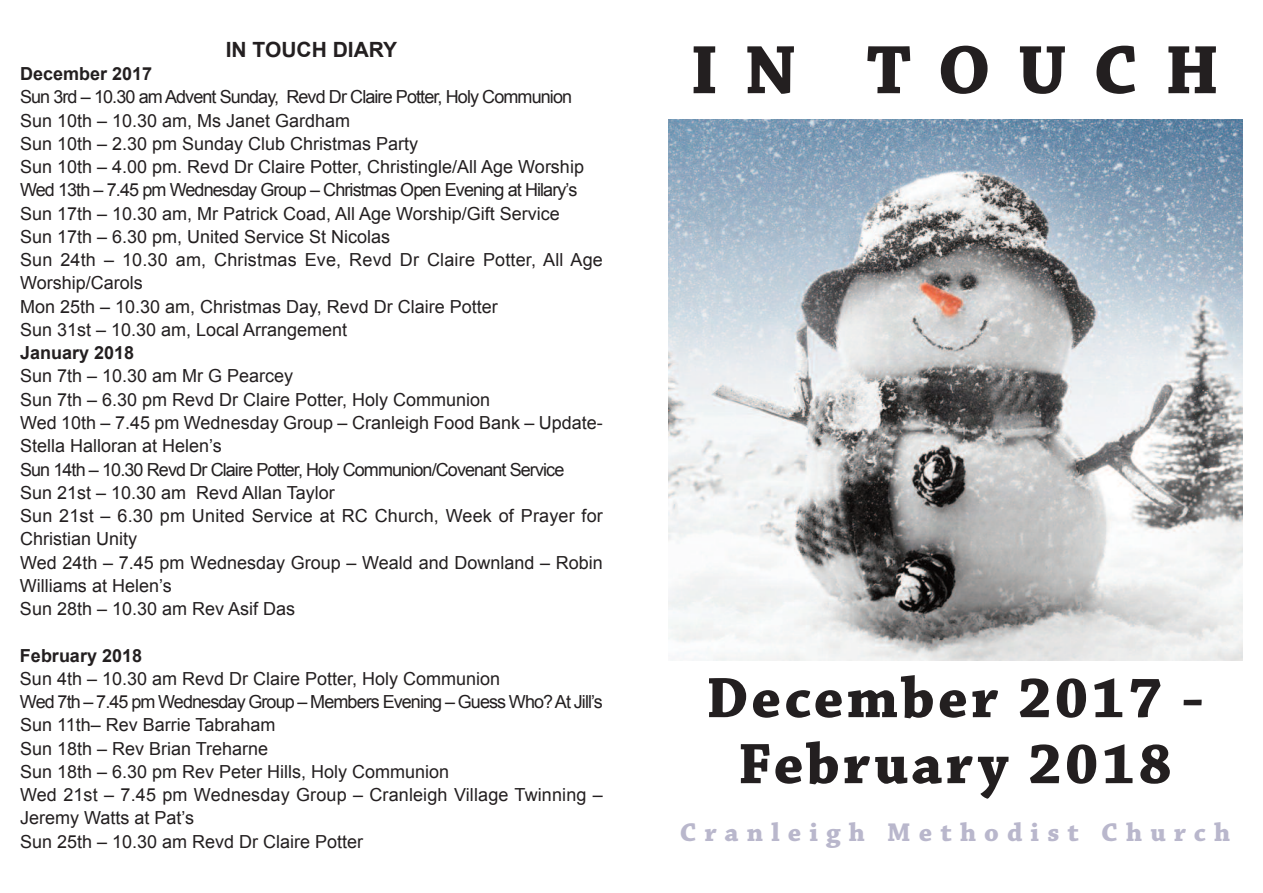
<style>
.page{position:relative;width:1263px;height:893px;background:#fff}
.page>*{position:absolute;margin:0;border:0;box-sizing:border-box;transform-origin:0 0}
.t1{font:700 72px "Chaparral Pro";letter-spacing:.375em;color:#231f20}
.t2{font:700 60px/66px "Chaparral Pro";letter-spacing:.05em;color:#231f20;text-align:center}
.t3{font:700 27px "Chaparral Pro";letter-spacing:.3em;color:#b9b7cc}
.t4{font:700 21px "Arial";color:#231f20}
.t5{font:18px/23.2px "Arial";color:#231f20}
.t6{font:700 18px "Arial";color:#231f20}
</style>
<div class="page">
<img style="left:669px;top:119px;width:573px;height:541px">
<p class="t4" style="left:226px;top:38px;width:173px">IN touch DIary</p>
<p class="t6" style="left:20px;top:64px;width:134px">December 2017</p>
<p class="t5" style="left:20px;top:86px;width:584px">Sun 3rd – 10.30 am Advent Sunday, Revd Dr Claire Potter, Holy Communion Sun 10th – 10.30 am, Ms Janet Gardham<br>Sun 10th – 2.30 pm Sunday Club Christmas Party<br>Sun 10th – 4.00 pm. Revd Dr Claire Potter, Christingle/All Age Worship Wed 13th – 7.45 pm Wednesday Group – Christmas Open Evening at Hilary’s Sun 17th – 10.30 am, Mr Patrick Coad, All Age Worship/Gift Service<br>Sun 17th – 6.30 pm, United Service St Nicolas<br>Sun 24th – 10.30 am, Christmas Eve, Revd Dr Claire Potter, All Age Worship/Carols<br>Mon 25th – 10.30 am, Christmas Day, Revd Dr Claire Potter<br>Sun 31st – 10.30 am, Local Arrangement</p>
<p class="t6" style="left:20px;top:343px;width:116px">January 2018</p>
<p class="t5" style="left:20px;top:365px;width:584px">Sun 7th – 10.30 am Mr G Pearcey<br>Sun 7th – 6.30 pm Revd Dr Claire Potter, Holy Communion<br>Wed 10th – 7.45 pm Wednesday Group – Cranleigh Food Bank – Update-Stella Halloran at Helen’s<br>Sun 14th – 10.30 Revd Dr Claire Potter, Holy Communion/Covenant Service<br>Sun 21st – 10.30 am Revd Allan Taylor<br>Sun 21st – 6.30 pm United Service at RC Church, Week of Prayer for Christian Unity<br>Wed 24th – 7.45 pm Wednesday Group – Weald and Downland – Robin Williams at Helen’s<br>Sun 28th – 10.30 am Rev Asif Das</p>
<p class="t6" style="left:20px;top:645px;width:124px">February 2018</p>
<p class="t5" style="left:20px;top:667px;width:584px">Sun 4th – 10.30 am Revd Dr Claire Potter, Holy Communion<br>Wed 7th – 7.45 pm Wednesday Group – Members Evening – Guess Who?At Jill’s Sun 11th– Rev Barrie Tabraham<br>Sun 18th – Rev Brian Treharne<br>Sun 18th – 6.30 pm Rev Peter Hills, Holy Communion<br>Wed 21st – 7.45 pm Wednesday Group – Cranleigh Village Twinning – Jeremy Watts at Pat’s<br>Sun 25th – 10.30 am Revd Dr Claire Potter</p>
<h1 class="t1" style="left:690px;top:44px;width:530px">IN TOUCH</h1>
<h2 class="t2" style="left:706px;top:671px;width:499px">December 2017 -<br>February 2018</h2>
<h3 class="t3" style="left:680px;top:822px;width:552px">Cranleigh Methodist Church</h3>
</div>
